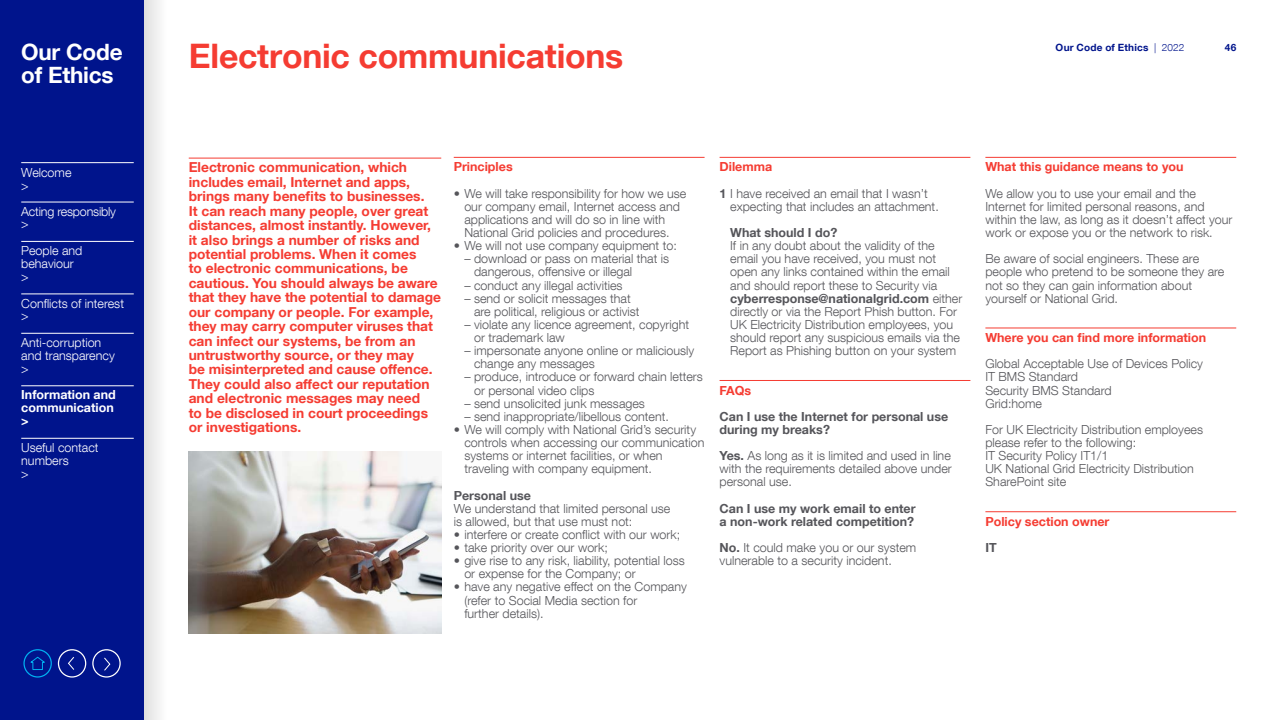
<style>
.page{position:relative;width:1280px;height:720px;background:#fff}
.page>*{position:absolute;margin:0;border:0;box-sizing:border-box;transform-origin:0 0}
.t1{font:700 33.75px "Helvetica Neue LT Com";letter-spacing:-.01em;color:#f53c32}
.t2{font:700 22.5px/23.6px "Helvetica Neue LT Com";letter-spacing:-.01em;color:#fff}
.t3{font:700 13.75px/14.4px "Helvetica Neue LT Com";color:#f53c32}
.t4{font:300 12.5px/13.1px "Helvetica Neue LT Com";color:#55555a}
.t5{font:700 12.5px/13.1px "Helvetica Neue LT Com";color:#55555a}
.t6{font:300 12.5px/13.1px "Helvetica Neue LT Com";color:#fff}
.t7{font:700 12.5px "Helvetica Neue LT Com";color:#f53c32}
.t8{font:700 12.5px/13.1px "Helvetica Neue LT Com";color:#fff}
.t9{font:700 10px "Helvetica Neue LT Com";letter-spacing:.025em;color:#00148c}
.s1{font-weight:300}
.s2{font-weight:700;color:#f53c32}
.s3{font-weight:700}
</style>
<div class="page">
<hr style="left:189px;top:158px;width:252px;height:1px;background:#f53c32">
<svg style="left:144px;top:0;width:16px;height:720px;fill:#e9e9e9"></svg>
<div style="left:0;top:0;width:144px;height:720px;background:#00148c"></div>
<hr style="left:21px;top:162px;width:113px;height:1px;background:#fff">
<hr style="left:21px;top:202px;width:113px;height:1px;background:#fff">
<hr style="left:21px;top:241px;width:113px;height:1px;background:#fff">
<hr style="left:21px;top:294px;width:113px;height:1px;background:#fff">
<hr style="left:21px;top:333px;width:113px;height:1px;background:#fff">
<hr style="left:21px;top:386px;width:113px;height:1px;background:#fff">
<hr style="left:21px;top:438px;width:113px;height:1px;background:#fff">
<div style="left:23px;top:649px;width:29px;height:29px;border:1px solid #00aff0;border-radius:50%"></div>
<svg style="left:30px;top:656px;width:15px;height:14px"></svg>
<svg style="left:68px;top:657px;width:7px;height:13px"></svg>
<svg style="left:104px;top:657px;width:7px;height:14px"></svg>
<div style="left:92px;top:649px;width:29px;height:29px;border:1px solid #fff;border-radius:50%"></div>
<div style="left:58px;top:649px;width:28px;height:29px;border:1px solid #fff;border-radius:50%"></div>
<hr style="left:454px;top:157px;width:251px;height:1px;background:#f53c32">
<hr style="left:720px;top:157px;width:250px;height:1px;background:#f53c32">
<hr style="left:720px;top:380px;width:250px;height:1px;background:#f53c32">
<hr style="left:985px;top:157px;width:251px;height:1px;background:#f53c32">
<hr style="left:985px;top:328px;width:251px;height:1px;background:#f53c32">
<hr style="left:985px;top:511px;width:251px;height:1px;background:#f53c32">
<img style="left:189px;top:451px;width:252px;height:182px">
<h2 class="t2" style="left:21px;top:39px;width:103px">Our Code of Ethics</h2>
<p class="t6" style="left:21px;top:165px;width:52px">Welcome &gt;</p>
<p class="t6" style="left:21px;top:205px;width:96px;line-height:12.5px">Acting responsibly &gt;</p>
<p class="t6" style="left:21px;top:244px;width:63px;line-height:12.8px">People and behaviour &gt;</p>
<p class="t6" style="left:21px;top:297px;width:104px;line-height:12.5px">Conflicts of interest &gt;</p>
<p class="t6" style="left:21px;top:335px;width:95px">Anti-corruption and transparency &gt;</p>
<p class="t8" style="left:21px;top:388px;width:96px">Information and communication &gt;</p>
<p class="t6" style="left:21px;top:440px;width:79px">Useful contact numbers<br>&gt;</p>
<h1 class="t1" style="left:189px;top:35px;width:436px">Electronic communications</h1>
<p class="t9" style="left:1056px;top:41px;width:130px">Our Code of Ethics <span class="s1">| 2022</span></p>
<p class="t9" style="left:1225px;top:41px;width:13px">46</p>
<p class="t3" style="left:189px;top:160px;width:254px">Electronic communication, which includes email, Internet and apps, brings many benefits to businesses.<br>It can reach many people, over great distances, almost instantly. However, it also brings a number of risks and potential problems. When it comes<br>to electronic communications, be cautious. You should always be aware that they have the potential to damage our company or people. For example, they may carry computer viruses that can infect our systems, be from an untrustworthy source, or they may<br>be misinterpreted and cause offence.<br>They could also affect our reputation and electronic messages may need<br>to be disclosed in court proceedings or investigations.</p>
<p class="t7" style="left:454px;top:159px;width:60px">Principles</p>
<p class="t4" style="left:464px;top:186px;width:224px;text-indent:-11px">• We will take responsibility for how we use our company email, Internet access and applications and will do so in line with National Grid policies and procedures.</p>
<p class="t4" style="left:454px;top:239px;width:225px">• We will not use company equipment to:</p>
<p class="t4" style="left:474px;top:252px;width:197px;text-indent:-10px">– download or pass on material that is dangerous, offensive or illegal</p>
<p class="t4" style="left:464px;top:278px;width:160px">– conduct any illegal activities</p>
<p class="t4" style="left:474px;top:291px;width:167px;text-indent:-10px">– send or solicit messages that are political, religious or activist</p>
<p class="t4" style="left:474px;top:318px;width:217px;text-indent:-10px">– violate any licence agreement, copyright or trademark law</p>
<p class="t4" style="left:474px;top:344px;width:222px;text-indent:-10px">– impersonate anyone online or maliciously change any messages</p>
<p class="t4" style="left:474px;top:370px;width:230px;text-indent:-10px">– produce, introduce or forward chain letters or personal video clips</p>
<p class="t4" style="left:464px;top:396px;width:182px">– send unsolicited junk messages</p>
<p class="t4" style="left:464px;top:410px;width:206px">– send inappropriate/libellous content.</p>
<p class="t4" style="left:464px;top:423px;width:242px;text-indent:-11px">• We will comply with National Grid’s security controls when accessing our communication systems or internet facilities, or when traveling with company equipment.</p>
<p class="t5" style="left:454px;top:488px;width:79px">Personal use</p>
<p class="t4" style="left:454px;top:501px;width:218px">We understand that limited personal use is allowed, but that use must not:</p>
<p class="t4" style="left:454px;top:528px;width:228px">• interfere or create conflict with our work;</p>
<p class="t4" style="left:454px;top:541px;width:156px">• take priority over our work;</p>
<p class="t4" style="left:464px;top:554px;width:222px;text-indent:-11px">• give rise to any risk, liability, potential loss or expense for the Company; or</p>
<p class="t4" style="left:464px;top:580px;width:224px;text-indent:-11px">• have any negative effect on the Company (refer to Social Media section for<br>further details).</p>
<p class="t4" style="left:720px;top:154px;width:210px;line-height:26.2px"><span class="s2">Dilemma<br></span><span class="s3">1</span> I have received an email that I wasn’t</p>
<p class="t4" style="left:730px;top:200px;width:210px">expecting that includes an attachment.</p>
<p class="t5" style="left:730px;top:226px;width:109px">What should I do?</p>
<p class="t4" style="left:730px;top:239px;width:234px">If in any doubt about the validity of the email you have received, you must not open any links contained within the email and should report these to Security via <span class="s3">cyberresponse@nationalgrid.com</span> either directly or via the Report Phish button. For UK Electricity Distribution employees, you should report any suspicious emails via the Report as Phishing button on your system</p>
<p class="t7" style="left:720px;top:382px;width:33px">FAQs</p>
<p class="t5" style="left:720px;top:409px;width:230px">Can I use the Internet for personal use during my breaks?</p>
<p class="t4" style="left:720px;top:449px;width:234px;text-align:justify"><span class="s3">Yes.</span> As long as it is limited and used in line with the requirements detailed above under personal use.</p>
<p class="t5" style="left:720px;top:501px;width:198px">Can I use my work email to enter a non-work related competition?</p>
<p class="t4" style="left:720px;top:541px;width:198px"><span class="s3">No.</span> It could make you or our system vulnerable to a security incident.</p>
<p class="t7" style="left:985px;top:159px;width:200px">What this guidance means to you</p>
<p class="t4" style="left:985px;top:186px;width:249px">We allow you to use your email and the Internet for limited personal reasons, and within the law, as long as it doesn’t affect your work or expose you or the network to risk.</p>
<p class="t4" style="left:985px;top:252px;width:240px">Be aware of social engineers. These are people who pretend to be someone they are not so they can gain information about yourself or National Grid.</p>
<p class="t7" style="left:985px;top:330px;width:222px">Where you can find more information</p>
<p class="t4" style="left:985px;top:357px;width:219px">Global Acceptable Use of Devices Policy<br>IT BMS Standard<br>Security BMS Standard<br>Grid:home</p>
<p class="t4" style="left:985px;top:423px;width:219px">For UK Electricity Distribution employees please refer to the following:<br>IT Security Policy IT1/1<br>UK National Grid Electricity Distribution<br>SharePoint site</p>
<p class="t7" style="left:985px;top:513px;width:126px">Policy section owner</p>
<p class="t5" style="left:985px;top:541px;width:13px">IT</p>
</div>
